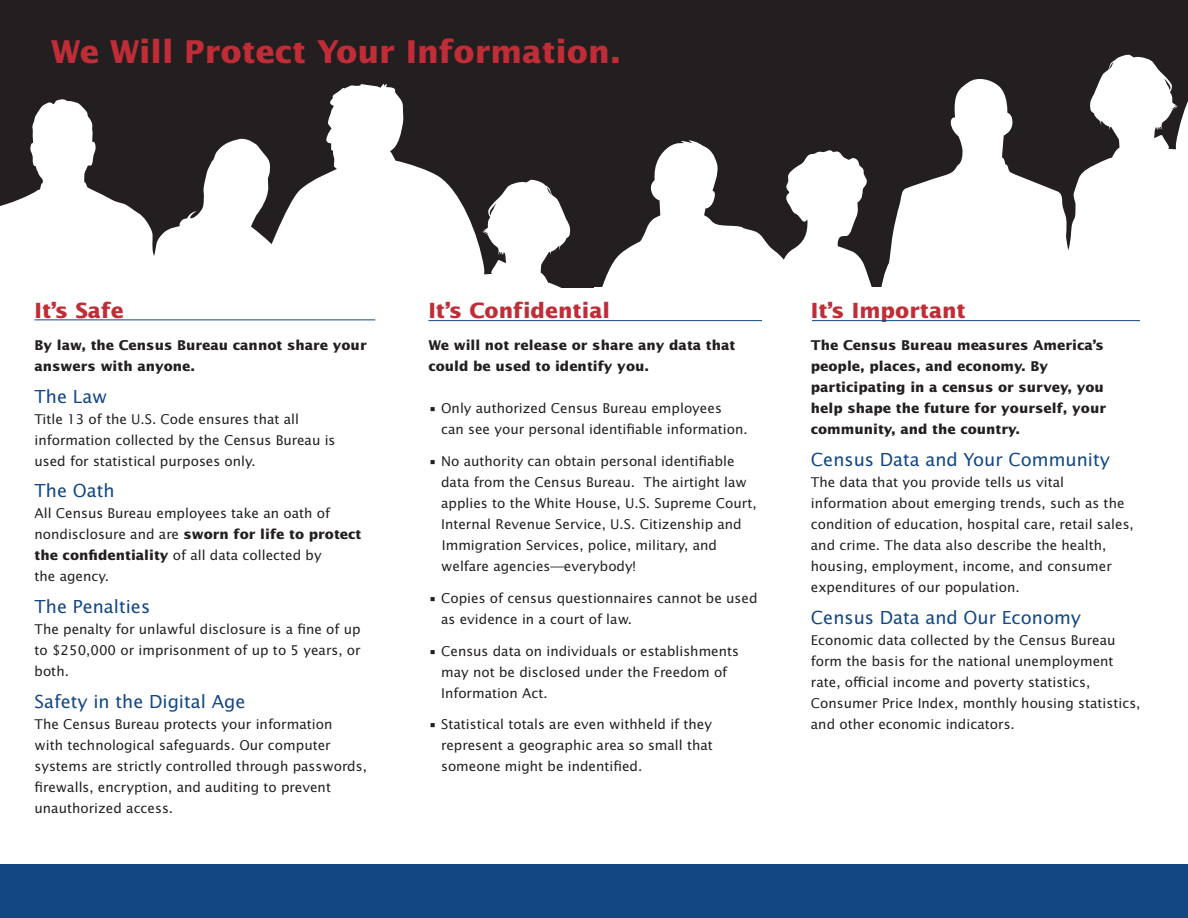
<style>
.page{position:relative;width:1188px;height:918px;background:#fff}
.page>*{position:absolute;margin:0;border:0;box-sizing:border-box;transform-origin:0 0}
.t1{font:700 31.5px "Lucida Sans";color:#c02d37}
.t2{font:700 21px "Lucida Sans";color:#c02d37}
.t3{font:18px "Lucida Sans";color:#124783}
.t4{font:13.5px/21px "Lucida Sans";color:#231f20}
.t5{font:700 13.5px/21px "Lucida Sans";color:#231f20}
.s1{font-weight:700}
</style>
<div class="page">
<div style="left:594px;top:0;width:401px;height:140px;background:#231f20"></div>
<svg style="left:836px;top:76px;width:159px;height:106px;fill:#231f20"></svg>
<svg style="left:995px;top:0;width:193px;height:251px"></svg>
<div style="left:0;top:0;width:594px;height:140px;background:#231f20"></div>
<svg style="left:0;top:99px;width:246px;height:157px"></svg>
<svg style="left:246px;top:84px;width:239px;height:161px;fill:#231f20"></svg>
<svg style="left:304px;top:140px;width:622px;height:147px"></svg>
<hr style="left:428px;top:320px;width:334px;height:1px;background:#124783">
<hr style="left:812px;top:320px;width:328px;height:1px;background:#124783">
<hr style="left:34px;top:320px;width:341px;height:1px;background:#124783">
<div style="left:0;top:865px;width:1188px;height:53px;background:#124783"></div>
<h1 class="t1" style="left:51px;top:34px;width:572px">We Will Protect Your Information.</h1>
<h2 class="t2" style="left:34px;top:299px;width:91px">It’s Safe</h2>
<p class="t5" style="left:34px;top:335px;width:334px">By law, the Census Bureau cannot share your answers with anyone.</p>
<h3 class="t3" style="left:34px;top:386px;width:74px">The Law</h3>
<p class="t4" style="left:34px;top:408px;width:302px">Title 13 of the U.S. Code ensures that all information collected by the Census Bureau is used for statistical purposes only.</p>
<h3 class="t3" style="left:34px;top:481px;width:82px">The Oath</h3>
<p class="t4" style="left:34px;top:503px;width:328px">All Census Bureau employees take an oath of nondisclosure and are <span class="s1">sworn for life to protect the confidentiality</span> of all data collected by<br>the agency.</p>
<h3 class="t3" style="left:34px;top:596px;width:117px">The Penalties</h3>
<p class="t4" style="left:34px;top:619px;width:328px;text-align:justify">The penalty for unlawful disclosure is a fine of up to $250,000 or imprisonment of up to 5 years, or both.</p>
<h3 class="t3" style="left:34px;top:691px;width:212px">Safety in the Digital Age</h3>
<p class="t4" style="left:34px;top:714px;width:334px">The Census Bureau protects your information<br>with technological safeguards. Our computer systems are strictly controlled through passwords, firewalls, encryption, and auditing to prevent unauthorized access.</p>
<h2 class="t2" style="left:428px;top:299px;width:183px">It’s Confidential</h2>
<p class="t5" style="left:428px;top:335px;width:309px">We will not release or share any data that could be used to identify you.</p>
<p class="t4" style="left:441px;top:398px;width:308px;text-indent:-13px">• Only authorized Census Bureau employees can see your personal identifiable information.</p>
<p class="t4" style="left:441px;top:451px;width:317px;text-indent:-13px">• No authority can obtain personal identifiable data from the Census Bureau. The airtight law applies to the White House, U.S. Supreme Court, Internal Revenue Service, U.S. Citizenship and Immigration Services, police, military, and welfare agencies—everybody!</p>
<p class="t4" style="left:441px;top:588px;width:318px;text-indent:-13px">• Copies of census questionnaires cannot be used as evidence in a court of law.</p>
<p class="t4" style="left:441px;top:641px;width:299px;text-indent:-13px">• Census data on individuals or establishments may not be disclosed under the Freedom of<br>Information Act.</p>
<p class="t4" style="left:441px;top:714px;width:273px;text-align:justify;text-indent:-13px">• Statistical totals are even withheld if they represent a geographic area so small that someone might be indentified.</p>
<h2 class="t2" style="left:811px;top:299px;width:156px">It’s Important</h2>
<p class="t5" style="left:811px;top:335px;width:297px">The Census Bureau measures America’s people, places, and economy. By participating in a census or survey, you help shape the future for yourself, your community, and the country.</p>
<h3 class="t3" style="left:811px;top:449px;width:301px">Census Data and Your Community</h3>
<p class="t4" style="left:811px;top:472px;width:325px">The data that you provide tells us vital information about emerging trends, such as the condition of education, hospital care, retail sales, and crime. The data also describe the health, housing, employment, income, and consumer expenditures of our population.</p>
<h3 class="t3" style="left:811px;top:607px;width:272px">Census Data and Our Economy</h3>
<p class="t4" style="left:811px;top:630px;width:331px">Economic data collected by the Census Bureau form the basis for the national unemployment rate, official income and poverty statistics, Consumer Price Index, monthly housing statistics, and other economic indicators.</p>
</div>
